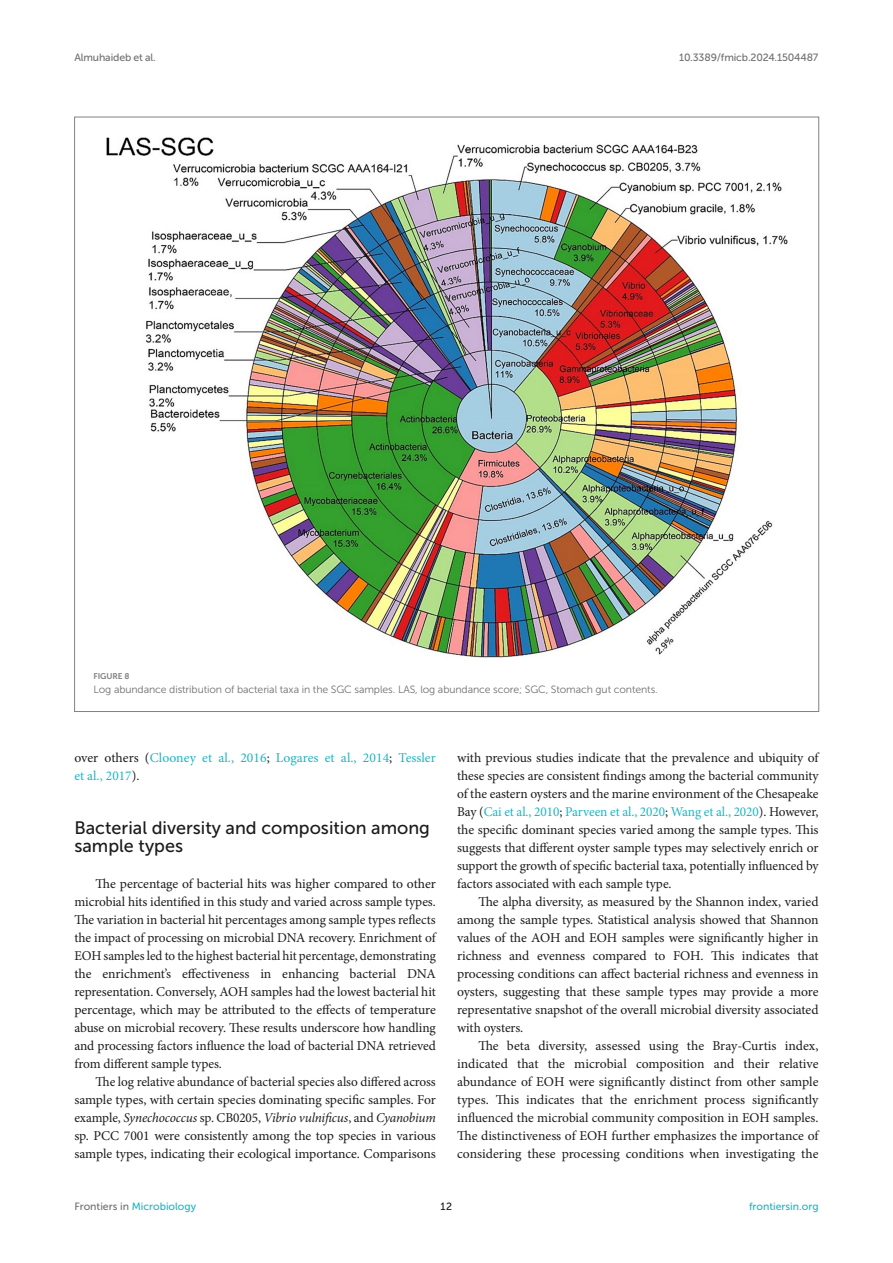
<style>
.page{position:relative;width:893px;height:1263px;background:#fff}
.page>*{position:absolute;margin:0;border:0;box-sizing:border-box;transform-origin:0 0}
.HEAD_2{font:18px/18px "Museo Sans 500";color:#1b1c1b}
.TEXT{font:13.5px/18px "Minion Pro";letter-spacing:-.005em;color:#1b1c1b;text-align:justify}
.TEXT-2{font:13.5px/18px "Minion Pro";letter-spacing:.005em;color:#1db5c3}
.FIG_LEG{font:10.5px "Museo Sans 300";letter-spacing:-.01em;color:#706f70}
.t1{font:10.5px "Museo Sans 500";letter-spacing:-.015em;color:#706f70}
.t2{font:10.5px "Museo Sans 500";color:#1db5c3}
.t3{font:10.5px "Museo Sans 500";color:#1b1c1b}
.FIG_HD{font:8.25px "Museo Sans 700";letter-spacing:-.01em;color:#7e7f7f}
.s1{color:#1b1c1b}
.s2{font-style:italic}
.s3{color:#1db5c3}
.s4{color:#706f70}
</style>
<div class="page">
<img style="left:106px;top:137px;width:682px;height:521px">
<p class="t1" style="left:74px;top:51px;width:83px">Almuhaideb et al.</p>
<p class="t1" style="left:679px;top:51px;width:141px">10.3389/fmicb.2024.1504487</p>
<p class="FIG_HD" style="left:94px;top:672px;width:37px">FIGURE 8</p>
<p class="FIG_LEG" style="left:94px;top:683px;width:566px">Log abundance distribution of bacterial taxa in the SGC samples. LAS, log abundance score; SGC, Stomach gut contents.</p>
<p class="TEXT-2" style="left:74px;top:749px;width:363px"><span class="s1">over others (</span>Clooney et al., 2016<span class="s1">;</span> Logares et al., 2014<span class="s1">;</span> Tessler et al., 2017<span class="s1">).</span></p>
<p class="HEAD_2" style="left:74px;top:819px;width:357px">Bacterial diversity and composition among sample types</p>
<p class="TEXT" style="left:74px;top:875px;width:363px;text-indent:21px">The percentage of bacterial hits was higher compared to other microbial hits identified in this study and varied across sample types.<br>The variation in bacterial hit percentages among sample types reflects the impact of processing on microbial DNA recovery. Enrichment of EOH samples led to the highest bacterial hit percentage, demonstrating the enrichment’s effectiveness in enhancing bacterial DNA representation. Conversely, AOH samples had the lowest bacterial hit percentage, which may be attributed to the effects of temperature abuse on microbial recovery. These results underscore how handling and processing factors influence the load of bacterial DNA retrieved from different sample types.</p>
<p class="TEXT" style="left:74px;top:1073px;width:363px;text-indent:21px">The log relative abundance of bacterial species also differed across sample types, with certain species dominating specific samples. For example, <span class="s2">Synechococcus</span> sp. CB0205, <span class="s2">Vibrio vulnificus</span>, and <span class="s2">Cyanobium </span>sp. PCC 7001 were consistently among the top species in various sample types, indicating their ecological importance. Comparisons</p>
<p class="TEXT" style="left:457px;top:749px;width:363px">with previous studies indicate that the prevalence and ubiquity of these species are consistent findings among the bacterial community of the eastern oysters and the marine environment of the Chesapeake Bay (<span class="s3">Cai et al., 2010</span>; <span class="s3">Parveen et al., 2020</span>; <span class="s3">Wang et al., 2020</span>). However, the specific dominant species varied among the sample types. This suggests that different oyster sample types may selectively enrich or support the growth of specific bacterial taxa, potentially influenced by factors associated with each sample type.</p>
<p class="TEXT" style="left:457px;top:893px;width:363px;text-indent:21px">The alpha diversity, as measured by the Shannon index, varied among the sample types. Statistical analysis showed that Shannon values of the AOH and EOH samples were significantly higher in richness and evenness compared to FOH. This indicates that processing conditions can affect bacterial richness and evenness in oysters, suggesting that these sample types may provide a more representative snapshot of the overall microbial diversity associated with oysters.</p>
<p class="TEXT" style="left:457px;top:1037px;width:363px;text-indent:21px">The beta diversity, assessed using the Bray-Curtis index, indicated that the microbial composition and their relative abundance of EOH were significantly distinct from other sample types. This indicates that the enrichment process significantly influenced the microbial community composition in EOH samples.<br>The distinctiveness of EOH further emphasizes the importance of considering these processing conditions when investigating the</p>
<p class="t2" style="left:74px;top:1200px;width:123px"><span class="s4">Frontiers in</span> Microbiology</p>
<p class="t3" style="left:441px;top:1200px;width:13px">12</p>
<p class="t2" style="left:749px;top:1200px;width:71px">frontiersin.org</p>
</div>
